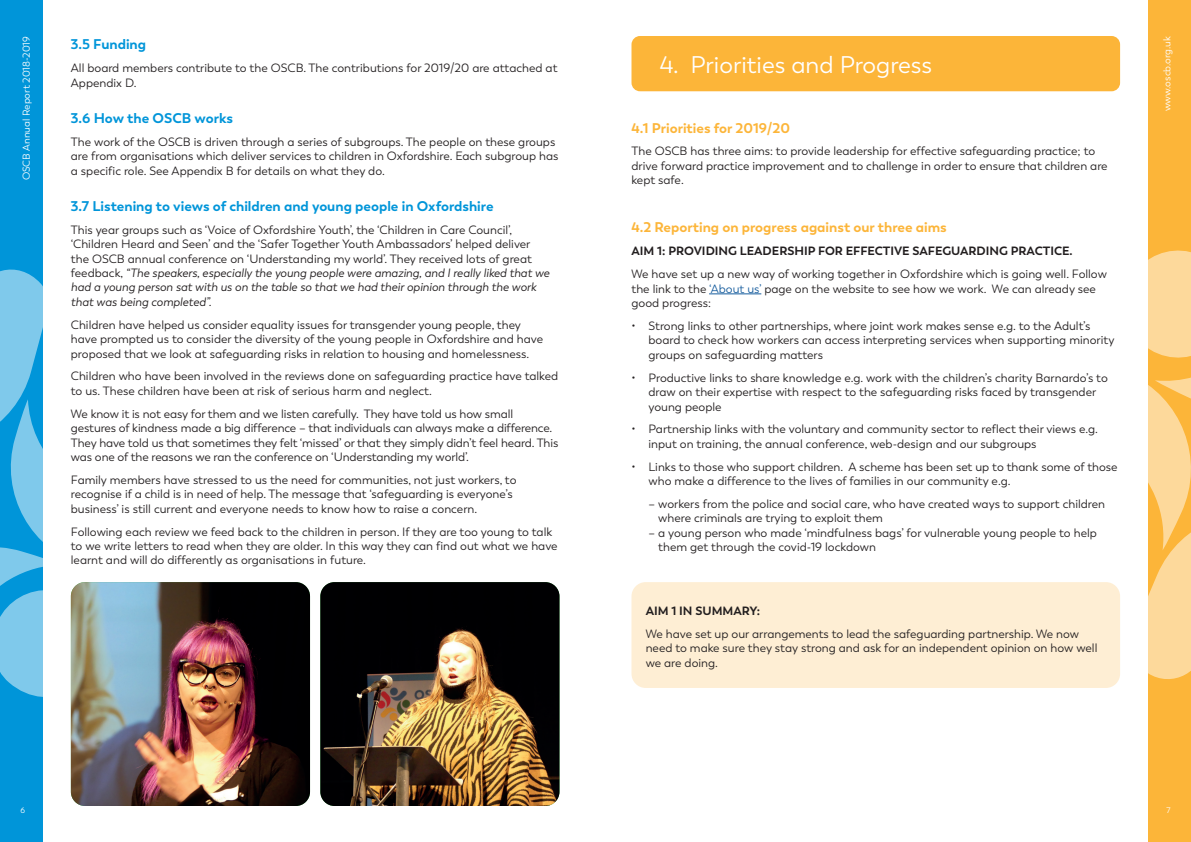
<style>
.page{position:relative;width:1191px;height:842px;background:#fff}
.page>*{position:absolute;margin:0;border:0;box-sizing:border-box;transform-origin:0 0}
.t1{font:24px "Trenda";color:#fff}
.t2{font:700 14px "Trenda";color:#0095d9}
.t3{font:700 14px "Trenda";color:#fcb539}
.t4{font:12px/14.4px "Trenda";color:#231f20}
.t5{font:700 12px "Trenda";color:#231f20}
.t6{font:10px "Trenda";color:#fff}
.t7{font:8px "Trenda";color:#fff}
.s1{font-style:italic}
.s2{color:#175d9e}
</style>
<div class="page">
<div style="left:0;top:0;width:43px;height:842px;background:#0095d9"></div>
<svg style="left:0;top:269px;width:43px;height:428px"></svg>
<div style="left:1148px;top:0;width:43px;height:842px;background:#fcb539"></div>
<svg style="left:1148px;top:250px;width:43px;height:429px"></svg>
<img style="left:71px;top:582px;width:239px;height:224px">
<img style="left:320px;top:582px;width:239px;height:224px">
<hr style="left:709px;top:294px;width:52px;height:1px;background:#175d9e">
<div style="left:631px;top:36px;width:489px;height:55px;background:#fcb539;border-radius:9px"></div>
<div style="left:631px;top:582px;width:489px;height:106px;background:#feeed4;border-radius:14px"></div>
<p class="t6" style="left:20px;top:180px;width:146px;rotate:-90deg">OSCB Annual Report 2018-2019</p>
<p class="t2" style="left:71px;top:36px;width:77px">3.5 Funding</p>
<p class="t4" style="left:71px;top:61px;width:488px">All board members contribute to the OSCB. The contributions for 2019/20 are attached at<br>Appendix D.</p>
<p class="t2" style="left:71px;top:109px;width:164px">3.6 How the OSCB works</p>
<p class="t4" style="left:71px;top:135px;width:489px">The work of the OSCB is driven through a series of subgroups. The people on these groups are from organisations which deliver services to children in Oxfordshire. Each subgroup has a specific role. See Appendix B for details on what they do.</p>
<p class="t2" style="left:71px;top:197px;width:424px">3.7 Listening to views of children and young people in Oxfordshire</p>
<p class="t4" style="left:71px;top:223px;width:480px">This year groups such as ‘Voice of Oxfordshire Youth’, the ‘Children in Care Council’, ‘Children Heard and Seen’ and the ‘Safer Together Youth Ambassadors’ helped deliver the OSCB annual conference on ‘Understanding my world’. They received lots of great feedback, <span class="s1">“The speakers, especially the young people were amazing, and I really liked that we had a young person sat with us on the table so that we had their opinion through the work that was being completed”.</span></p>
<p class="t4" style="left:71px;top:318px;width:474px">Children have helped us consider equality issues for transgender young people, they have prompted us to consider the diversity of the young people in Oxfordshire and have proposed that we look at safeguarding risks in relation to housing and homelessness.</p>
<p class="t4" style="left:71px;top:369px;width:489px">Children who have been involved in the reviews done on safeguarding practice have talked to us. These children have been at risk of serious harm and neglect.</p>
<p class="t4" style="left:71px;top:407px;width:489px">We know it is not easy for them and we listen carefully. They have told us how small gestures of kindness made a big difference – that individuals can always make a difference.<br>They have told us that sometimes they felt ‘missed’ or that they simply didn’t feel heard. This was one of the reasons we ran the conference on ‘Understanding my world’.</p>
<p class="t4" style="left:71px;top:473px;width:447px">Family members have stressed to us the need for communities, not just workers, to recognise if a child is in need of help. The message that ‘safeguarding is everyone’s business’ is still current and everyone needs to know how to raise a concern.</p>
<p class="t4" style="left:71px;top:524px;width:488px">Following each review we feed back to the children in person. If they are too young to talk to we write letters to read when they are older. In this way they can find out what we have learnt and will do differently as organisations in future.</p>
<h1 class="t1" style="left:660px;top:50px;width:274px">4. Priorities and Progress</h1>
<p class="t3" style="left:631px;top:119px;width:160px">4.1 Priorities for 2019/20</p>
<p class="t4" style="left:631px;top:144px;width:477px">The OSCB has three aims: to provide leadership for effective safeguarding practice; to drive forward practice improvement and to challenge in order to ensure that children are kept safe.</p>
<p class="t3" style="left:631px;top:219px;width:317px">4.2 Reporting on progress against our three aims</p>
<p class="t5" style="left:631px;top:244px;width:443px">AIM 1: PROVIDING LEADERSHIP FOR EFFECTIVE SAFEGUARDING PRACTICE.</p>
<p class="t4" style="left:631px;top:267px;width:477px">We have set up a new way of working together in Oxfordshire which is going well. Follow the link to the <span class="s2">‘About us’</span> page on the website to see how we work. We can already see good progress:</p>
<p class="t4" style="left:648px;top:319px;width:467px;text-indent:-17px">• Strong links to other partnerships, where joint work makes sense e.g. to the Adult’s board to check how workers can access interpreting services when supporting minority groups on safeguarding matters</p>
<p class="t4" style="left:648px;top:370px;width:461px;text-indent:-17px">• Productive links to share knowledge e.g. work with the children’s charity Barnardo’s to draw on their expertise with respect to the safeguarding risks faced by transgender young people</p>
<p class="t4" style="left:648px;top:422px;width:451px;text-indent:-17px">• Partnership links with the voluntary and community sector to reflect their views e.g. input on training, the annual conference, web-design and our subgroups</p>
<p class="t4" style="left:648px;top:459px;width:470px;text-indent:-17px">• Links to those who support children. A scheme has been set up to thank some of those who make a difference to the lives of families in our community e.g.</p>
<p class="t4" style="left:658px;top:497px;width:448px;text-indent:-10px">– workers from the police and social care, who have created ways to support children where criminals are trying to exploit them</p>
<p class="t4" style="left:658px;top:526px;width:440px;text-indent:-10px">– a young person who made ‘mindfulness bags’ for vulnerable young people to help them get through the covid-19 lockdown</p>
<p class="t5" style="left:645px;top:603px;width:116px">AIM 1 IN SUMMARY:</p>
<p class="t4" style="left:645px;top:627px;width:453px">We have set up our arrangements to lead the safeguarding partnership. We now need to make sure they stay strong and ask for an independent opinion on how well we are doing.</p>
<p class="t6" style="left:1161px;top:111px;width:77px;rotate:-90deg">www.oscb.org.uk</p>
<p class="t7" style="left:21px;top:806px;width:6px">6</p>
<p class="t7" style="left:1166px;top:806px;width:6px">7</p>
</div>
